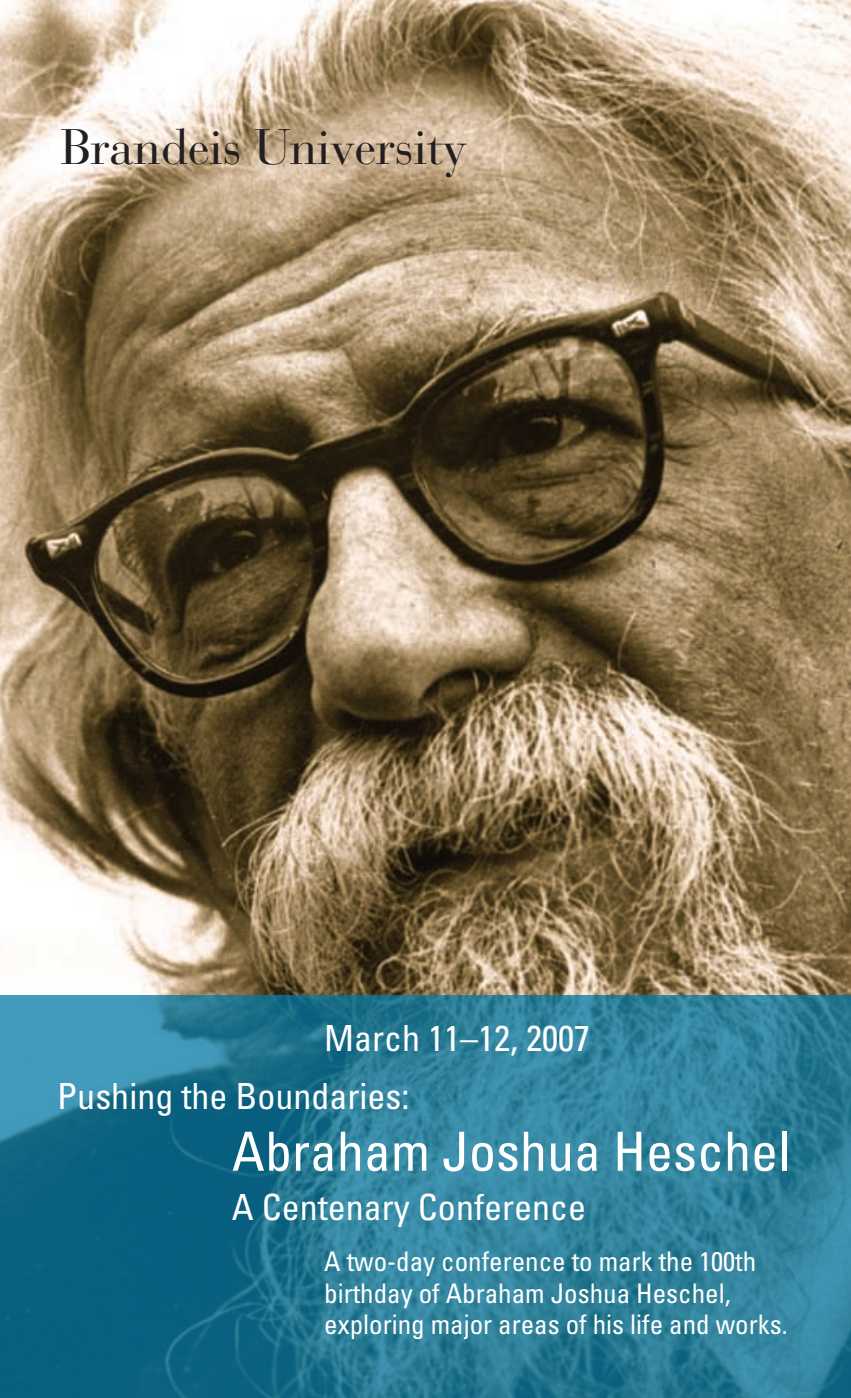
<style>
.page{position:relative;width:851px;height:1398px;background:#fff}
.page>*{position:absolute;margin:0;border:0;box-sizing:border-box;transform-origin:0 0}
.t1{font:condensed 54px "Univers";color:#fff}
.t2{font:49.5px "Bauer Bodoni";letter-spacing:-.01em;color:#231f20}
.t3{font:condensed 36px "Univers";color:#fff}
.t4{font:condensed 27px/31.5px "Univers";color:#fff}
</style>
<div class="page">
<img style="left:0;top:0;width:850px;height:995px">
<svg style="left:0;top:995px;width:850px;height:402px;background:#257995"></svg>
<h2 class="t2" style="left:61px;top:117px;width:408px">Brandeis University</h2>
<h3 class="t3" style="left:324px;top:1015px;width:267px">March 11–12, 2007</h3>
<h3 class="t3" style="left:57px;top:1073px;width:353px">Pushing the Boundaries:</h3>
<h1 class="t1" style="left:232px;top:1117px;width:559px">Abraham Joshua Heschel</h1>
<h3 class="t3" style="left:232px;top:1184px;width:355px">A Centenary Conference</h3>
<p class="t4" style="left:324px;top:1245px;width:465px">A two-day conference to mark the 100th birthday of Abraham Joshua Heschel, exploring major areas of his life and works.</p>
</div>
